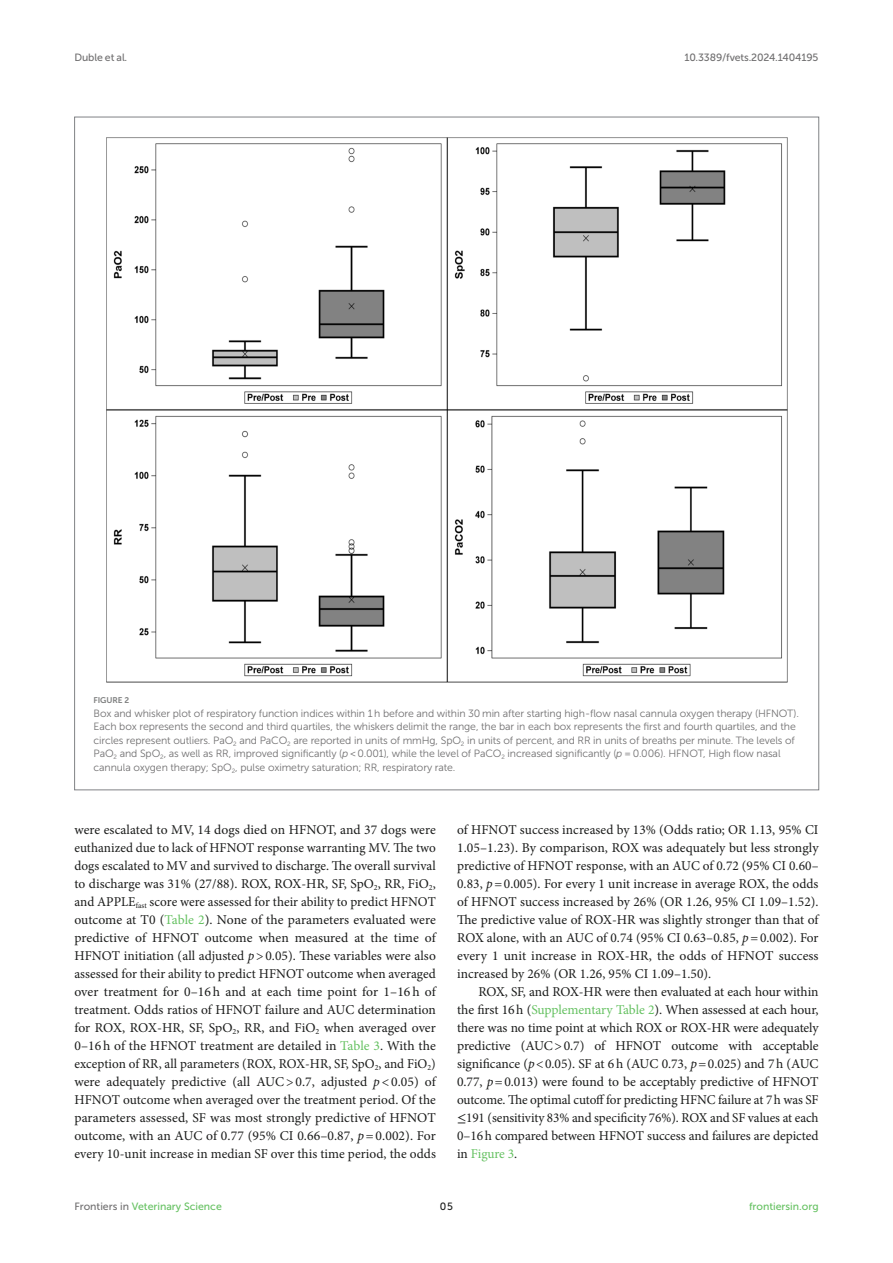
<style>
.page{position:relative;width:893px;height:1263px;background:#fff}
.page>*{position:absolute;margin:0;border:0;box-sizing:border-box;transform-origin:0 0}
.TEXT{font:13.5px/18px "Minion Pro";color:#1b1c1b;text-align:justify}
.FIG_LEG{font:10.5px/13.5px "Museo Sans 300";letter-spacing:-.01em;color:#706f70}
.t1{font:10.5px "Museo Sans 500";color:#65c161}
.t2{font:10.5px "Museo Sans 500";letter-spacing:-.015em;color:#706f70}
.t3{font:10.5px "Museo Sans 500";color:#1b1c1b}
.FIG_HD{font:8.25px "Museo Sans 700";letter-spacing:-.01em;color:#7e7f7f}
.s1{font-style:italic}
.s2{color:#65c161}
.s3{font-family:"STIX General"}
.s4{color:#706f70}
</style>
<div class="page">
<img style="left:106px;top:137px;width:682px;height:546px">
<p class="t2" style="left:74px;top:51px;width:54px">Duble et al.</p>
<p class="t2" style="left:684px;top:51px;width:136px">10.3389/fvets.2024.1404195</p>
<p class="FIG_HD" style="left:94px;top:696px;width:37px">FIGURE 2</p>
<p class="FIG_LEG" style="left:94px;top:707px;width:707px">Box and whisker plot of respiratory function indices within 1 h before and within 30 min after starting high-flow nasal cannula oxygen therapy (HFNOT).<br>Each box represents the second and third quartiles, the whiskers delimit the range, the bar in each box represents the first and fourth quartiles, and the circles represent outliers. PaO<sub>2</sub> and PaCO<sub>2</sub> are reported in units of mmHg, SpO<sub>2</sub> in units of percent, and RR in units of breaths per minute. The levels of PaO<sub>2</sub> and SpO<sub>2</sub>, as well as RR, improved significantly (<span class="s1">p</span> &lt; 0.001), while the level of PaCO<sub>2</sub> increased significantly (<span class="s1">p</span> = 0.006). HFNOT, High flow nasal cannula oxygen therapy; SpO<sub>2</sub>, pulse oximetry saturation; RR, respiratory rate.</p>
<p class="TEXT" style="left:74px;top:821px;width:363px">were escalated to MV, 14 dogs died on HFNOT, and 37 dogs were euthanized due to lack of HFNOT response warranting MV. The two dogs escalated to MV and survived to discharge. The overall survival to discharge was 31% (27/88). ROX, ROX-HR, SF, SpO<sub>2</sub>, RR, FiO<sub>2</sub>, and APPLE<sub>fast</sub> score were assessed for their ability to predict HFNOT outcome at T0 (<span class="s2">Table 2</span>). None of the parameters evaluated were predictive of HFNOT outcome when measured at the time of HFNOT initiation (all adjusted <span class="s1">p</span>&gt;0.05). These variables were also assessed for their ability to predict HFNOT outcome when averaged over treatment for 0–16 h and at each time point for 1–16 h of treatment. Odds ratios of HFNOT failure and AUC determination for ROX, ROX-HR, SF, SpO<sub>2</sub>, RR, and FiO<sub>2</sub> when averaged over 0–16 h of the HFNOT treatment are detailed in <span class="s2">Table 3</span>. With the exception of RR, all parameters (ROX, ROX-HR, SF, SpO<sub>2</sub>, and FiO<sub>2</sub>) were adequately predictive (all AUC&gt;0.7, adjusted <span class="s1">p</span>&lt;0.05) of HFNOT outcome when averaged over the treatment period. Of the parameters assessed, SF was most strongly predictive of HFNOT outcome, with an AUC of 0.77 (95% CI 0.66–0.87, <span class="s1">p</span>=0.002). For every 10-unit increase in median SF over this time period, the odds</p>
<p class="TEXT" style="left:457px;top:821px;width:363px">of HFNOT success increased by 13% (Odds ratio; OR 1.13, 95% CI 1.05–1.23). By comparison, ROX was adequately but less strongly predictive of HFNOT response, with an AUC of 0.72 (95% CI 0.60– 0.83, <span class="s1">p</span>=0.005). For every 1 unit increase in average ROX, the odds of HFNOT success increased by 26% (OR 1.26, 95% CI 1.09–1.52).<br>The predictive value of ROX-HR was slightly stronger than that of ROX alone, with an AUC of 0.74 (95% CI 0.63–0.85, <span class="s1">p</span>=0.002). For every 1 unit increase in ROX-HR, the odds of HFNOT success increased by 26% (OR 1.26, 95% CI 1.09–1.50).</p>
<p class="TEXT" style="left:457px;top:983px;width:363px;text-indent:21px">ROX, SF, and ROX-HR were then evaluated at each hour within the first 16h (<span class="s2">Supplementary Table 2</span>). When assessed at each hour, there was no time point at which ROX or ROX-HR were adequately predictive (AUC&gt;0.7) of HFNOT outcome with acceptable significance (<span class="s1">p</span>&lt;0.05). SF at 6h (AUC 0.73, <span class="s1">p</span>=0.025) and 7h (AUC 0.77, <span class="s1">p</span>=0.013) were found to be acceptably predictive of HFNOT outcome. The optimal cutoff for predicting HFNC failure at 7h was SF <span class="s3">≤</span>191 (sensitivity 83% and specificity 76%). ROX and SF values at each 0–16h compared between HFNOT success and failures are depicted in <span class="s2">Figure 3</span>.</p>
<p class="t1" style="left:74px;top:1200px;width:149px"><span class="s4">Frontiers in</span> Veterinary Science</p>
<p class="t3" style="left:440px;top:1200px;width:14px">05</p>
<p class="t1" style="left:749px;top:1200px;width:71px">frontiersin.org</p>
</div>
